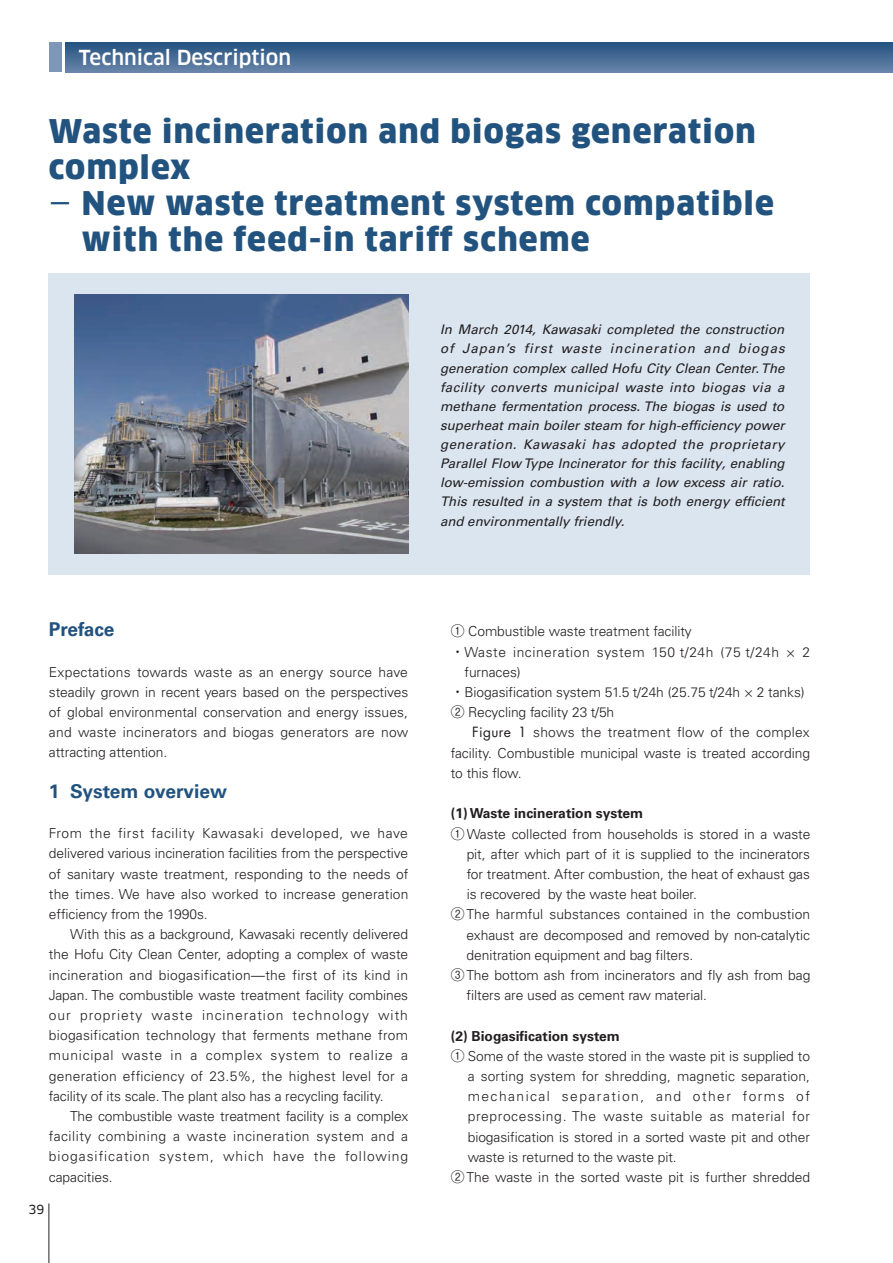
<style>
.page{position:relative;width:893px;height:1263px;background:#fff}
.page>*{position:absolute;margin:0;border:0;box-sizing:border-box;transform-origin:0 0}
.t1{font:900 31.95px/36px "Clan Pro";letter-spacing:.04em;color:#22537f}
.t2{font:500 20.25px "Clan Pro";color:#fff}
.t3{font:700 19.2px "Univers LT Pro 65";color:#22537f}
.t4{font:300 13.8px/20.2px "Univers LT Pro 45";letter-spacing:-.005em;color:#231f20;text-align:justify}
.t5{font:700 13.8px "Univers LT Pro 65";color:#231f20}
.t6{font:300 13.8px "Univers LT Pro 45";letter-spacing:.045em;color:#231f20}
.t7{font:300 13.8px "Univers LT Pro 45";letter-spacing:.04em;color:#231f20}
.t8{font:300 13.8px "Univers LT Pro 45";letter-spacing:.02em;color:#231f20}
.t9{font:300 13.8px "Univers LT Pro 45";letter-spacing:.105em;color:#231f20}
.t10{font:italic 13.35px/19.2px "Univers LT Pro 55";color:#231f20;text-align:justify}
.t11{font:12.15px "Clan Pro News";color:#231f20}
.s1{font-family:"Clan Pro News";font-weight:400}
.s2{font-family:"Gothic BBB Pro";font-weight:500}
.s3{font-family:"Futura Std";font-weight:400}
</style>
<div class="page">
<hr style="left:49px;top:1203px;width:1px;height:60px;background:#231f20">
<svg style="left:66px;top:43px;width:827px;height:29px;background:#466b94"></svg>
<div style="left:49px;top:43px;width:13px;height:29px;background:#7e96b7"></div>
<div style="left:49px;top:273px;width:761px;height:302px;background:#dae5f0"></div>
<img style="left:74px;top:294px;width:334px;height:260px">
<h2 class="t2" style="left:79px;top:46px;width:214px">Technical Description</h2>
<h1 class="t1" style="left:49px;top:113px;width:708px">Waste incineration and biogas generation complex</h1>
<h1 class="t1" style="left:82px;top:185px;width:693px;text-indent:-33px"><span class="s1">—</span> New waste treatment system compatible with the feed-in tariff scheme</h1>
<p class="t10" style="left:440px;top:320px;width:347px">In March 2014, Kawasaki completed the construction of Japan’s first waste incineration and biogas generation complex called Hofu City Clean Center. The facility converts municipal waste into biogas via a methane fermentation process. The biogas is used to superheat main boiler steam for high-efficiency power generation. Kawasaki has adopted the proprietary Parallel Flow Type Incinerator for this facility, enabling low-emission combustion with a low excess air ratio.<br>This resulted in a system that is both energy efficient and environmentally friendly.</p>
<h3 class="t3" style="left:49px;top:618px;width:67px">Preface</h3>
<p class="t4" style="left:49px;top:661px;width:361px">Expectations towards waste as an energy source have steadily grown in recent years based on the perspectives of global environmental conservation and energy issues, and waste incinerators and biogas generators are now attracting attention.</p>
<h3 class="t3" style="left:49px;top:779px;width:180px">1 System overview</h3>
<p class="t4" style="left:49px;top:823px;width:361px">From the first facility Kawasaki developed, we have delivered various incineration facilities from the perspective of sanitary waste treatment, responding to the needs of the times. We have also worked to increase generation efficiency from the 1990s.</p>
<p class="t4" style="left:49px;top:924px;width:361px;text-indent:21px">With this as a background, Kawasaki recently delivered the Hofu City Clean Center, adopting a complex of waste incineration and biogasification—the first of its kind in Japan. The combustible waste treatment facility combines our propriety waste incineration technology with biogasification technology that ferments methane from municipal waste in a complex system to realize a generation efficiency of 23.5%, the highest level for a facility of its scale. The plant also has a recycling facility.</p>
<p class="t4" style="left:49px;top:1106px;width:361px;text-indent:21px">The combustible waste treatment facility is a complex facility combining a waste incineration system and a biogasification system, which have the following capacities.</p>
<p class="t11" style="left:28px;top:1202px;width:17px">39</p>
<p class="t4" style="left:451px;top:621px;width:243px"><span class="s2">①</span> Combustible waste treatment facility</p>
<p class="t7" style="left:451px;top:643px;width:361px"><span class="s2">・</span> Waste incineration system 150 t/24h (75 t/24h × 2</p>
<p class="t4" style="left:464px;top:662px;width:58px">furnaces)</p>
<p class="t4" style="left:451px;top:682px;width:355px"><span class="s2">・</span> Biogasification system 51.5 t/24h (25.75 t/24h × 2 tanks)</p>
<p class="t4" style="left:451px;top:702px;width:165px"><span class="s2">②</span> Recycling facility 23 t/5h</p>
<p class="t8" style="left:472px;top:724px;width:339px"><span class="s3">Figure 1</span> shows the treatment flow of the complex</p>
<p class="t4" style="left:451px;top:743px;width:361px">facility. Combustible municipal waste is treated according</p>
<p class="t4" style="left:451px;top:763px;width:72px">to this flow.</p>
<p class="t5" style="left:451px;top:805px;width:194px">(1) Waste incineration system</p>
<p class="t4" style="left:451px;top:823px;width:361px"><span class="s2">①</span> Waste collected from households is stored in a waste</p>
<p class="t4" style="left:467px;top:844px;width:345px">pit, after which part of it is supplied to the incinerators</p>
<p class="t4" style="left:467px;top:864px;width:345px">for treatment. After combustion, the heat of exhaust gas</p>
<p class="t4" style="left:467px;top:884px;width:232px">is recovered by the waste heat boiler.</p>
<p class="t4" style="left:451px;top:904px;width:361px"><span class="s2">②</span> The harmful substances contained in the combustion</p>
<p class="t4" style="left:467px;top:924px;width:345px">exhaust are decomposed and removed by non-catalytic</p>
<p class="t4" style="left:467px;top:945px;width:228px">denitration equipment and bag filters.</p>
<p class="t4" style="left:451px;top:965px;width:361px"><span class="s2">③</span> The bottom ash from incinerators and fly ash from bag</p>
<p class="t4" style="left:467px;top:985px;width:242px">filters are used as cement raw material.</p>
<p class="t5" style="left:451px;top:1027px;width:171px">(2) Biogasification system</p>
<p class="t4" style="left:451px;top:1046px;width:361px"><span class="s2">①</span> Some of the waste stored in the waste pit is supplied to</p>
<p class="t4" style="left:468px;top:1066px;width:344px">a sorting system for shredding, magnetic separation,</p>
<p class="t9" style="left:468px;top:1088px;width:344px">mechanical separation, and other forms of</p>
<p class="t6" style="left:468px;top:1108px;width:344px">preprocessing. The waste suitable as material for</p>
<p class="t4" style="left:468px;top:1126px;width:344px">biogasification is stored in a sorted waste pit and other</p>
<p class="t4" style="left:468px;top:1147px;width:210px">waste is returned to the waste pit.</p>
<p class="t4" style="left:451px;top:1167px;width:361px"><span class="s2">②</span> The waste in the sorted waste pit is further shredded</p>
</div>
